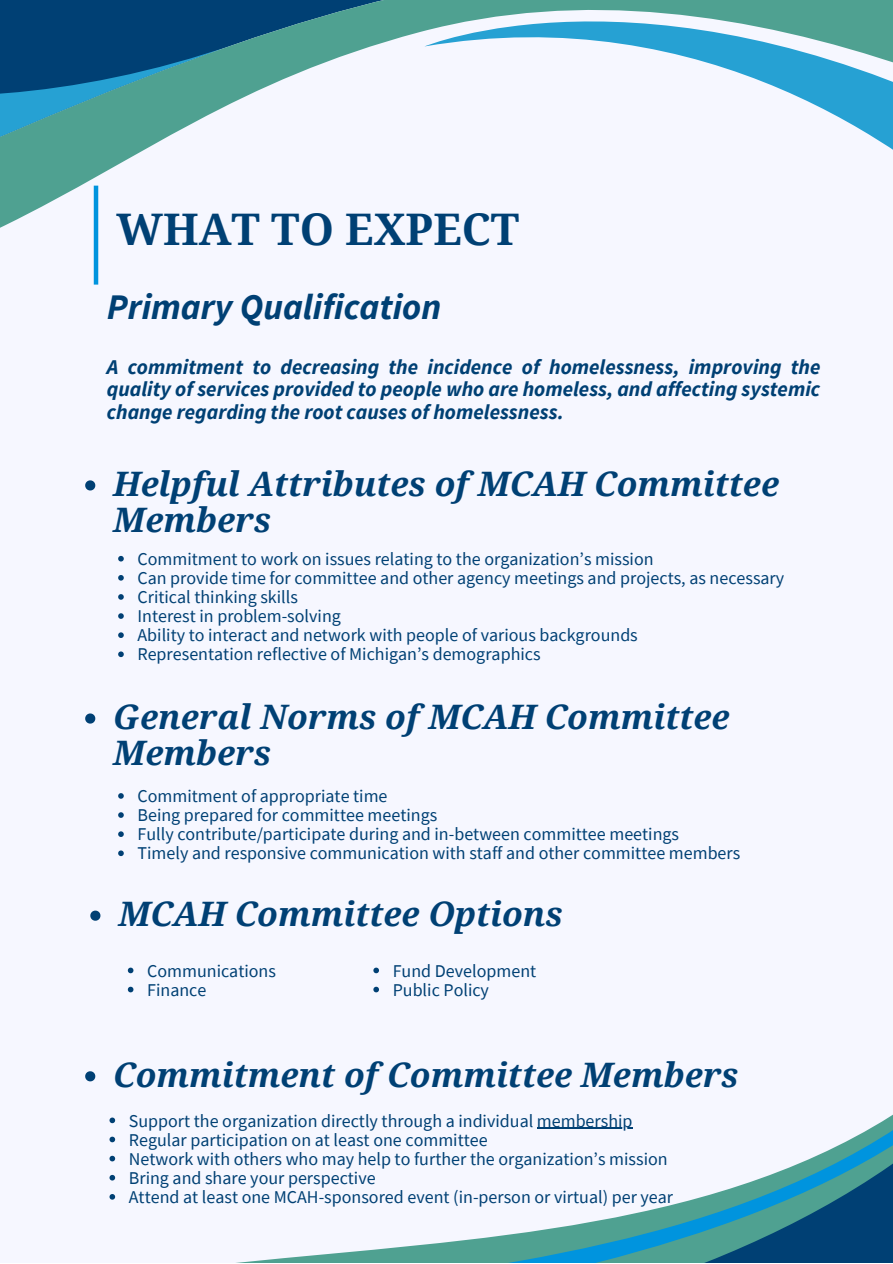
<style>
.page{position:relative;width:893px;height:1264px;background:#fff}
.page>*{position:absolute;margin:0;border:0;box-sizing:border-box;transform-origin:0 0}
.t1{font:700 43.5px "Droid Serif";color:#004074}
.t2{font:italic 700 36px "Source Sans Pro";color:#004074}
.t3{font:italic 700 33.75px/36px "Droid Serif";color:#004074}
.t4{font:italic 700 21px/22.5px "Source Sans Pro";color:#004074;text-align:justify}
.t5{font:18px "Source Sans Pro";color:#004074}
</style>
<div class="page">
<div style="left:0;top:0;width:892px;height:1262px;background:#f6f7ff"></div>
<svg style="left:0;top:0;width:424px;height:285px"></svg>
<svg style="left:424px;top:0;width:468px;height:149px"></svg>
<svg style="left:0;top:43px;width:238px;height:183px"></svg>
<hr style="left:94px;top:186px;width:4px;height:98px;background:#0094de">
<svg style="left:88px;top:856px;width:804px;height:406px"></svg>
<svg style="left:85px;top:480px;width:10px;height:10px"></svg>
<svg style="left:118px;top:556px;width:6px;height:5px"></svg>
<svg style="left:118px;top:575px;width:6px;height:5px"></svg>
<svg style="left:118px;top:594px;width:6px;height:5px"></svg>
<svg style="left:118px;top:613px;width:6px;height:6px"></svg>
<svg style="left:118px;top:632px;width:6px;height:6px"></svg>
<svg style="left:118px;top:651px;width:6px;height:6px"></svg>
<svg style="left:85px;top:713px;width:10px;height:10px"></svg>
<svg style="left:118px;top:793px;width:6px;height:5px"></svg>
<svg style="left:118px;top:812px;width:6px;height:5px"></svg>
<svg style="left:118px;top:831px;width:6px;height:6px"></svg>
<svg style="left:118px;top:850px;width:6px;height:6px"></svg>
<svg style="left:90px;top:910px;width:10px;height:10px"></svg>
<svg style="left:128px;top:967px;width:5px;height:6px"></svg>
<svg style="left:128px;top:986px;width:5px;height:6px"></svg>
<svg style="left:85px;top:1071px;width:10px;height:10px"></svg>
<svg style="left:109px;top:1117px;width:6px;height:6px"></svg>
<hr style="left:537px;top:1127px;width:95px;height:1px;background:#004074">
<svg style="left:109px;top:1136px;width:6px;height:6px"></svg>
<svg style="left:109px;top:1155px;width:6px;height:6px"></svg>
<svg style="left:109px;top:1174px;width:6px;height:6px"></svg>
<svg style="left:109px;top:1193px;width:6px;height:6px"></svg>
<svg style="left:373px;top:967px;width:6px;height:6px"></svg>
<svg style="left:373px;top:986px;width:6px;height:6px"></svg>
<p class="t1" style="left:117px;top:205px;width:404px">WHAT TO EXPECT</p>
<p class="t2" style="left:107px;top:283px;width:336px">Primary Qualification</p>
<p class="t4" style="left:107px;top:355px;width:715px">A commitment to decreasing the incidence of homelessness, improving the quality of services provided to people who are homeless, and affecting systemic change regarding the root causes of homelessness.</p>
<p class="t3" style="left:113px;top:466px;width:667px">Helpful Attributes of MCAH Committee<br>Members</p>
<p class="t5" style="left:137px;top:547px;width:517px">Commitment to work on issues relating to the organization’s mission</p>
<p class="t5" style="left:137px;top:566px;width:648px">Can provide time for committee and other agency meetings and projects, as necessary</p>
<p class="t5" style="left:137px;top:585px;width:162px">Critical thinking skills</p>
<p class="t5" style="left:137px;top:604px;width:205px">Interest in problem-solving</p>
<p class="t5" style="left:137px;top:623px;width:502px">Ability to interact and network with people of various backgrounds</p>
<p class="t5" style="left:137px;top:642px;width:404px">Representation reflective of Michigan’s demographics</p>
<p class="t3" style="left:113px;top:699px;width:617px">General Norms of MCAH Committee<br>Members</p>
<p class="t5" style="left:137px;top:784px;width:251px">Commitment of appropriate time</p>
<p class="t5" style="left:137px;top:803px;width:301px">Being prepared for committee meetings</p>
<p class="t5" style="left:137px;top:822px;width:543px">Fully contribute/participate during and in-between committee meetings</p>
<p class="t5" style="left:137px;top:841px;width:604px">Timely and responsive communication with staff and other committee members</p>
<p class="t3" style="left:118px;top:896px;width:446px">MCAH Committee Options</p>
<p class="t5" style="left:147px;top:958px;width:130px">Communications</p>
<p class="t5" style="left:147px;top:978px;width:61px">Finance</p>
<p class="t5" style="left:392px;top:958px;width:145px">Fund Development</p>
<p class="t5" style="left:392px;top:978px;width:98px">Public Policy</p>
<p class="t3" style="left:113px;top:1057px;width:626px">Commitment of Committee Members</p>
<p class="t5" style="left:129px;top:1108px;width:505px">Support the organization directly through a individual membership</p>
<p class="t5" style="left:129px;top:1127px;width:360px">Regular participation on at least one committee</p>
<p class="t5" style="left:129px;top:1147px;width:540px">Network with others who may help to further the organization’s mission</p>
<p class="t5" style="left:129px;top:1166px;width:248px">Bring and share your perspective</p>
<p class="t5" style="left:129px;top:1185px;width:545px">Attend at least one MCAH-sponsored event (in-person or virtual) per year</p>
</div>
